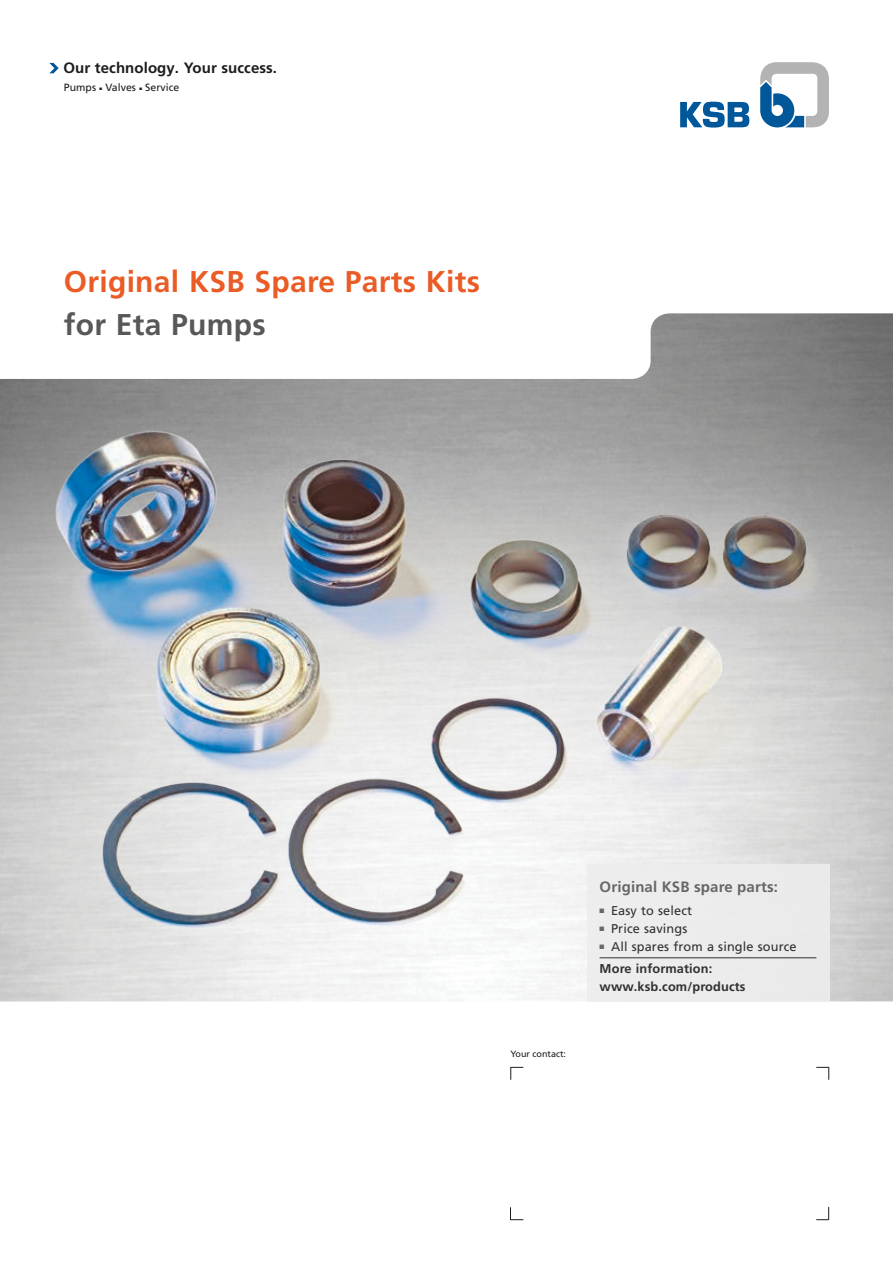
<style>
.page{position:relative;width:893px;height:1263px;background:#fff}
.page>*{position:absolute;margin:0;border:0;box-sizing:border-box;transform-origin:0 0}
.t1{font:700 30px "Frutiger LT Pro";letter-spacing:.01em;color:#ea5c26}
.t2{font:700 30px "Frutiger LT Pro";letter-spacing:.01em;color:#585858}
.t3{font:700 15px "Frutiger LT Pro";letter-spacing:.005em;color:#1c1c1b}
.t4{font:700 15px "Frutiger LT Pro";letter-spacing:.01em;color:#585858}
.t5{font:12.75px/22.2px "Frutiger LT Pro";letter-spacing:.01em;color:#1c1c1b}
.t6{font:700 12.75px "Frutiger LT Pro";letter-spacing:.01em;color:#1c1c1b}
.t7{font:10.5px "Frutiger LT Pro";letter-spacing:.005em;color:#1c1c1b}
.t8{font:9px "Frutiger LT Pro";color:#1c1c1b}
.s1{color:#585858}
.s2{font-weight:700}
</style>
<div class="page">
<img style="left:650px;top:313px;width:243px;height:27px">
<img style="left:0;top:340px;width:893px;height:662px">
<svg style="left:510px;top:1067px;width:13px;height:13px"></svg>
<svg style="left:816px;top:1067px;width:13px;height:13px"></svg>
<svg style="left:510px;top:1207px;width:13px;height:13px"></svg>
<svg style="left:816px;top:1207px;width:13px;height:13px"></svg>
<div style="left:587px;top:864px;width:242px;height:138px;background:#ededee"></div>
<hr style="left:600px;top:957px;width:216px;height:1px;background:#1c1c1b">
<svg style="left:760px;top:62px;width:69px;height:65px"></svg>
<svg style="left:680px;top:102px;width:69px;height:26px"></svg>
<svg style="left:49px;top:63px;width:10px;height:10px"></svg>
<p class="t3" style="left:63px;top:59px;width:215px">Our technology. Your success.</p>
<p class="t7" style="left:64px;top:81px;width:117px">Pumps ■ Valves ■ Service</p>
<h1 class="t1" style="left:64px;top:263px;width:418px">Original KSB Spare Parts Kits</h1>
<h1 class="t2" style="left:64px;top:307px;width:203px">for Eta Pumps</h1>
<p class="t8" style="left:510px;top:1049px;width:57px">Your contact:</p>
<p class="t4" style="left:600px;top:878px;width:180px">Original KSB spare parts:</p>
<p class="t5" style="left:600px;top:899px;width:94px"><span class="s1">■</span> Easy to select</p>
<p class="t5" style="left:600px;top:917px;width:89px"><span class="s1">■</span> Price savings</p>
<p class="t5" style="left:600px;top:935px;width:199px"><span class="s1">■</span> All spares from a single source<br><span class="s2">More information:</span></p>
<p class="t6" style="left:600px;top:979px;width:147px">www.ksb.com/products</p>
</div>
